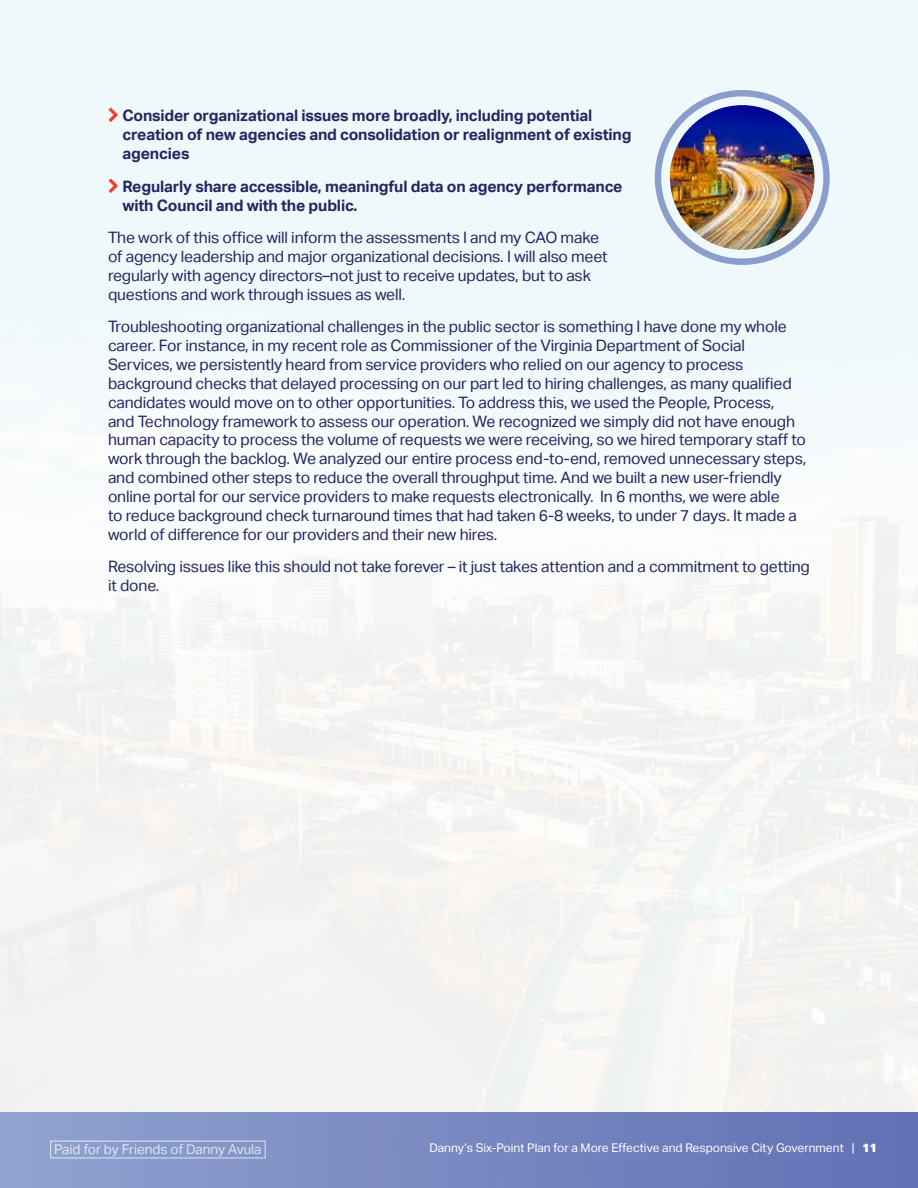
<style>
.page{position:relative;width:918px;height:1188px;background:#f2f8fb}
.page>*{position:absolute;margin:0;border:0;box-sizing:border-box;transform-origin:0 0}
.t1{font:15.75px/18.9px "Aktiv Grotesk";letter-spacing:-.01em;color:#222760}
.t2{font:700 15.75px/18.9px "Aktiv Grotesk";letter-spacing:-.01em;color:#222760}
.t3{font:13.5px "Aktiv Grotesk";color:#fff}
.t4{font:12px "Aktiv Grotesk";color:#fff}
.s1{font-weight:900}
</style>
<div class="page">
<div style="left:0;top:1112px;width:918px;height:76px;background:linear-gradient(to right,#92a4d0,#616fb4)"></div>
<div style="left:655px;top:90px;width:175px;height:175px;border:6px solid #899ecc;border-radius:50%"></div>
<img style="left:670px;top:105px;width:145px;height:145px;border-radius:72px">
<p class="t2" style="left:122px;top:107px;width:511px">Consider organizational issues more broadly, including potential creation of new agencies and consolidation or realignment of existing agencies</p>
<p class="t2" style="left:122px;top:177px;width:502px">Regularly share accessible, meaningful data on agency performance with Council and with the public.</p>
<p class="t1" style="left:108px;top:228px;width:501px">The work of this office will inform the assessments I and my CAO make of agency leadership and major organizational decisions. I will also meet regularly with agency directors–not just to receive updates, but to ask questions and work through issues as well.</p>
<p class="t1" style="left:108px;top:317px;width:700px">Troubleshooting organizational challenges in the public sector is something I have done my whole career. For instance, in my recent role as Commissioner of the Virginia Department of Social Services, we persistently heard from service providers who relied on our agency to process background checks that delayed processing on our part led to hiring challenges, as many qualified candidates would move on to other opportunities. To address this, we used the People, Process,<br>and Technology framework to assess our operation. We recognized we simply did not have enough human capacity to process the volume of requests we were receiving, so we hired temporary staff to work through the backlog. We analyzed our entire process end-to-end, removed unnecessary steps, and combined other steps to reduce the overall throughput time. And we built a new user-friendly online portal for our service providers to make requests electronically. In 6 months, we were able<br>to reduce background check turnaround times that had taken 6-8 weeks, to under 7 days. It made a world of difference for our providers and their new hires.</p>
<p class="t1" style="left:108px;top:558px;width:704px">Resolving issues like this should not take forever – it just takes attention and a commitment to getting it done.</p>
<p class="t3" style="left:54px;top:1142px;width:209px">Paid for by Friends of Danny Avula</p>
<p class="t4" style="left:430px;top:1141px;width:449px">Danny’s Six-Point Plan for a More Effective and Responsive City Government | <span class="s1">11</span></p>
</div>
